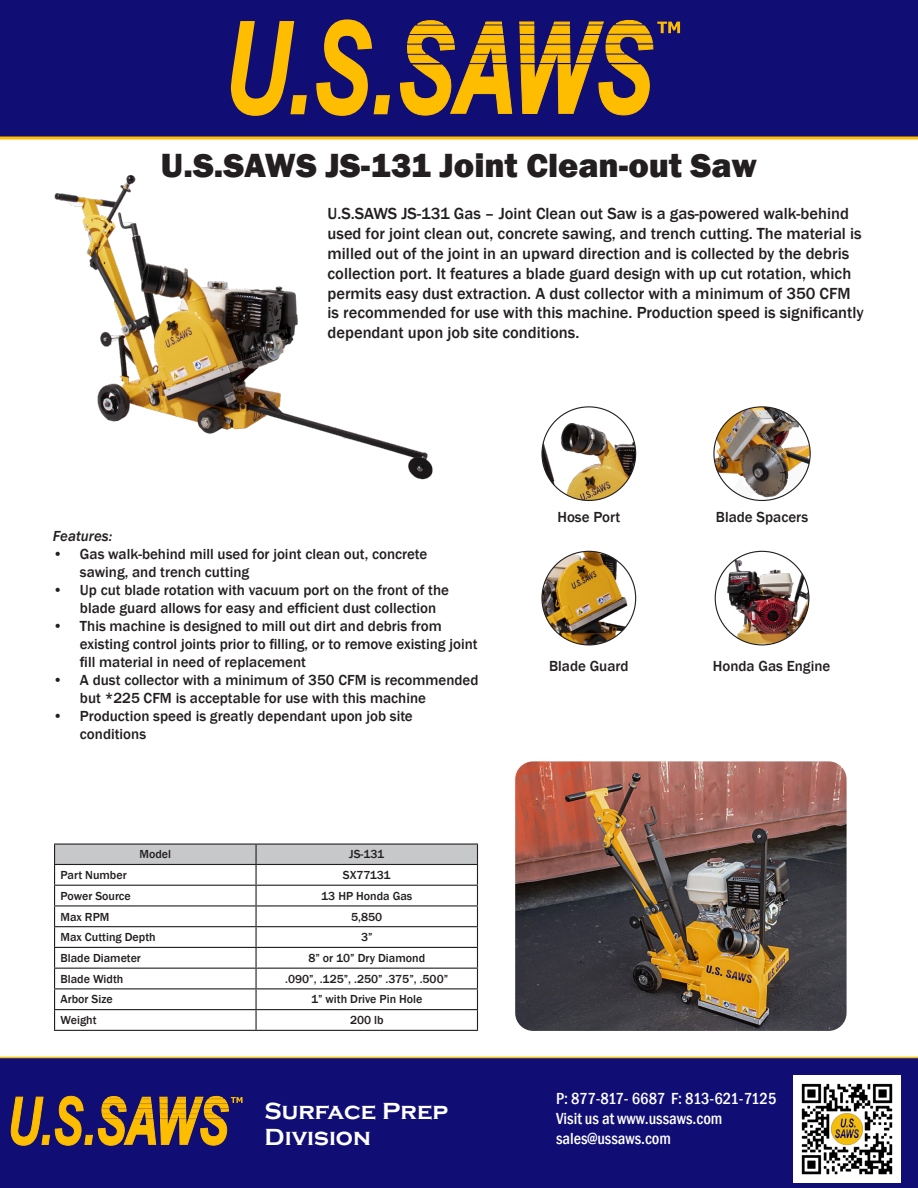
<style>
.page{position:relative;width:918px;height:1188px;background:#fff}
.page>*{position:absolute;margin:0;border:0;box-sizing:border-box;transform-origin:0 0}
.t1{font:800 34.5px "Franklin Gothic";color:#231f20}
.t2{font:700 24px "Copperplate Gothic";color:#fff}
.t3{font:500 16.5px/19.8px "Franklin Gothic";color:#231f20}
.t4{font:500 condensed 16.5px "Franklin Gothic";color:#fff}
.t5{font:500 condensed 16.5px "Franklin Gothic";letter-spacing:-.02em;color:#fff}
.t6{font:500 15px/18px "Franklin Gothic";color:#231f20}
.t7{font:italic 500 15px "Franklin Gothic";color:#231f20}
.t8{font:500 12px "Franklin Gothic";color:#231f20}
</style>
<div class="page">
<div style="left:0;top:0;width:918px;height:140px;background:#100d75"></div>
<div style="left:0;top:1057px;width:918px;height:131px;background:#100d75"></div>
<svg style="left:11px;top:1096px;width:232px;height:50px;background:#7f5e3e"></svg>
<img style="left:542px;top:407px;width:94px;height:93px;border-radius:47px">
<img style="left:542px;top:551px;width:94px;height:94px;border-radius:47px">
<img style="left:715px;top:558px;width:94px;height:87px">
<img style="left:515px;top:761px;width:332px;height:270px">
<img style="left:54px;top:175px;width:379px;height:305px">
<hr style="left:54px;top:1030px;width:202px;height:1px;background:#231f20">
<svg style="left:54px;top:844px;width:424px;height:186px"></svg>
<hr style="left:256px;top:1030px;width:222px;height:1px;background:#231f20">
<svg style="left:231px;top:20px;width:77px;height:96px;background:#765842"></svg>
<svg style="left:315px;top:19px;width:76px;height:97px;background:#735643"></svg>
<svg style="left:398px;top:20px;width:114px;height:96px;background:#86643a"></svg>
<svg style="left:520px;top:20px;width:160px;height:96px;background:#7e5e3e"></svg>
<img style="left:793px;top:1075px;width:107px;height:107px">
<img style="left:714px;top:407px;width:96px;height:93px">
<p class="t1" style="left:161px;top:143px;width:598px">U.S.SAWS JS-131 Joint Clean-out Saw</p>
<p class="t3" style="left:328px;top:204px;width:538px">U.S.SAWS JS-131 Gas – Joint Clean out Saw is a gas-powered walk-behind used for joint clean out, concrete sawing, and trench cutting. The material is milled out of the joint in an upward direction and is collected by the debris collection port. It features a blade guard design with up cut rotation, which permits easy dust extraction. A dust collector with a minimum of 350 CFM is recommended for use with this machine. Production speed is significantly dependant upon job site conditions.</p>
<p class="t7" style="left:53px;top:527px;width:61px">Features:</p>
<p class="t6" style="left:80px;top:545px;width:349px;text-indent:-27px">• Gas walk-behind mill used for joint clean out, concrete sawing, and trench cutting</p>
<p class="t6" style="left:80px;top:581px;width:371px;text-indent:-27px">• Up cut blade rotation with vacuum port on the front of the blade guard allows for easy and efficient dust collection</p>
<p class="t6" style="left:80px;top:617px;width:399px;text-indent:-27px">• This machine is designed to mill out dirt and debris from existing control joints prior to filling, or to remove existing joint fill material in need of replacement</p>
<p class="t6" style="left:80px;top:671px;width:400px;text-indent:-27px">• A dust collector with a minimum of 350 CFM is recommended but *225 CFM is acceptable for use with this machine</p>
<p class="t6" style="left:80px;top:707px;width:334px;text-indent:-27px">• Production speed is greatly dependant upon job site conditions</p>
<p class="t8" style="left:139px;top:847px;width:33px">Model</p>
<p class="t8" style="left:349px;top:847px;width:37px">JS-131</p>
<p class="t8" style="left:61px;top:868px;width:68px">Part Number</p>
<p class="t8" style="left:343px;top:868px;width:49px">SX77131</p>
<p class="t8" style="left:61px;top:888px;width:72px">Power Source</p>
<p class="t8" style="left:321px;top:888px;width:93px">13 HP Honda Gas</p>
<p class="t8" style="left:61px;top:909px;width:50px">Max RPM</p>
<p class="t8" style="left:351px;top:909px;width:33px">5,850</p>
<p class="t8" style="left:61px;top:930px;width:97px">Max Cutting Depth</p>
<p class="t8" style="left:361px;top:930px;width:13px">3”</p>
<p class="t8" style="left:61px;top:951px;width:82px">Blade Diameter</p>
<p class="t8" style="left:308px;top:951px;width:118px">8” or 10” Dry Diamond</p>
<p class="t8" style="left:61px;top:971px;width:64px">Blade Width</p>
<p class="t8" style="left:285px;top:971px;width:164px">.090”, .125”, .250” .375”, .500”</p>
<p class="t8" style="left:61px;top:992px;width:54px">Arbor Size</p>
<p class="t8" style="left:311px;top:992px;width:113px">1” with Drive Pin Hole</p>
<p class="t8" style="left:61px;top:1013px;width:38px">Weight</p>
<p class="t8" style="left:350px;top:1013px;width:35px">200 lb</p>
<p class="t2" style="left:265px;top:1098px;width:185px">Surface Prep</p>
<p class="t2" style="left:265px;top:1123px;width:108px">Division</p>
<p class="t6" style="left:557px;top:508px;width:64px">Hose Port</p>
<p class="t6" style="left:716px;top:508px;width:94px">Blade Spacers</p>
<p class="t6" style="left:549px;top:657px;width:81px">Blade Guard</p>
<p class="t6" style="left:713px;top:657px;width:119px">Honda Gas Engine</p>
<p class="t5" style="left:556px;top:1088px;width:222px">P: 877-817- 6687 F: 813-621-7125</p>
<p class="t4" style="left:556px;top:1108px;width:168px">Visit us at www.ussaws.com</p>
<p class="t4" style="left:556px;top:1128px;width:117px">sales@ussaws.com</p>
</div>
